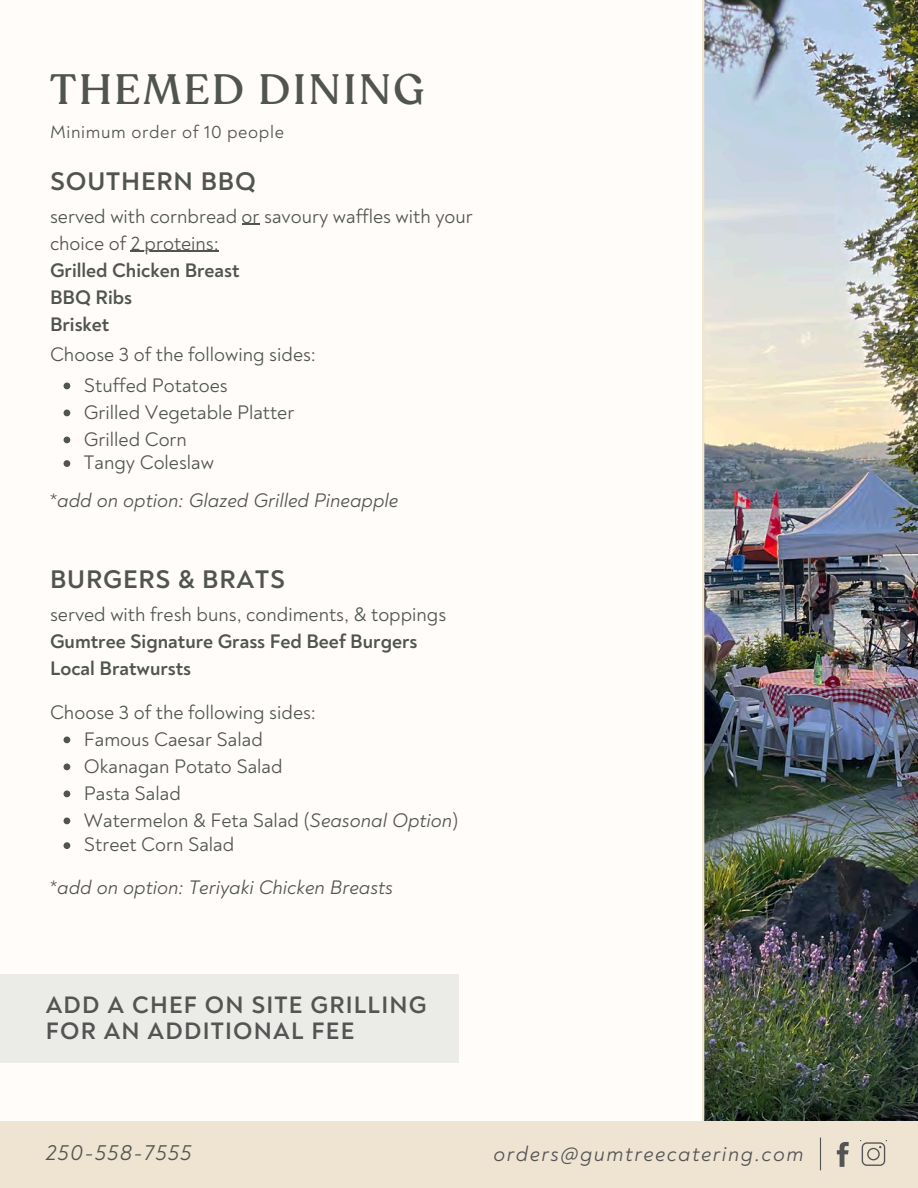
<style>
.page{position:relative;width:918px;height:1188px;background:#fffcf9}
.page>*{position:absolute;margin:0;border:0;box-sizing:border-box;transform-origin:0 0}
.t1{font:500 42.45px "Recoleta Alt";letter-spacing:.065em;color:#50554f}
.t2{font:700 25.95px "Noah";letter-spacing:.035em;color:#50554f}
.t3{font:700 24.3px/26.1px "Noah";letter-spacing:.05em;color:#545454}
.t4{font:italic 22.35px "Noah";letter-spacing:.07em;color:#50554f}
.t5{font:italic 21.45px "Noah";letter-spacing:.07em;color:#545454}
.t6{font:19.95px/27px "Noah";color:#50554f}
.t7{font:700 19.95px/27px "Noah";color:#50554f}
.t8{font:italic 19.95px "Noah";color:#50554f}
.t9{font:18.3px "Noah";letter-spacing:.035em;color:#50554f}
.s1{font-style:normal}
.s2{font-style:italic}
</style>
<div class="page">
<img style="left:702px;top:0;width:216px;height:1121px">
<div style="left:0;top:974px;width:459px;height:89px;background:#ebece7"></div>
<div style="left:0;top:1121px;width:918px;height:67px;background:#efe3d2"></div>
<svg style="left:837px;top:1142px;width:11px;height:25px"></svg>
<svg style="left:861px;top:1141px;width:26px;height:26px"></svg>
<hr style="left:820px;top:1138px;width:1px;height:32px;background:#545454">
<svg style="left:64px;top:737px;width:6px;height:6px"></svg>
<svg style="left:64px;top:764px;width:6px;height:6px"></svg>
<svg style="left:64px;top:791px;width:6px;height:6px"></svg>
<svg style="left:64px;top:818px;width:6px;height:6px"></svg>
<svg style="left:64px;top:842px;width:6px;height:7px"></svg>
<svg style="left:242px;top:224px;width:18px;height:1px"></svg>
<hr style="left:131px;top:251px;width:88px;height:1px;background:#50554f">
<svg style="left:64px;top:383px;width:6px;height:6px"></svg>
<svg style="left:64px;top:410px;width:6px;height:6px"></svg>
<svg style="left:64px;top:437px;width:6px;height:6px"></svg>
<svg style="left:64px;top:460px;width:6px;height:7px"></svg>
<h1 class="t1" style="left:50px;top:61px;width:376px">THEMED DINING</h1>
<p class="t9" style="left:50px;top:121px;width:235px">Minimum order of 10 people</p>
<h2 class="t2" style="left:50px;top:166px;width:207px">SOUTHERN BBQ</h2>
<p class="t6" style="left:50px;top:203px;width:424px">served with cornbread or savoury waffles with your choice of 2 proteins:</p>
<p class="t7" style="left:50px;top:257px;width:191px">Grilled Chicken Breast<br>BBQ Ribs<br>Brisket</p>
<p class="t6" style="left:50px;top:341px;width:268px">Choose 3 of the following sides:</p>
<p class="t6" style="left:84px;top:372px;width:145px">Stuffed Potatoes</p>
<p class="t6" style="left:84px;top:399px;width:212px">Grilled Vegetable Platter</p>
<p class="t6" style="left:84px;top:426px;width:105px">Grilled Corn</p>
<p class="t6" style="left:84px;top:449px;width:132px">Tangy Coleslaw</p>
<p class="t8" style="left:50px;top:489px;width:350px"><span class="s1">*</span>add on option: Glazed Grilled Pineapple</p>
<p class="t2" style="left:50px;top:563px;width:236px">BURGERS &amp; BRATS</p>
<h2 class="t6" style="left:50px;top:601px;width:398px">served with fresh buns, condiments, &amp; toppings</h2>
<p class="t7" style="left:50px;top:628px;width:369px">Gumtree Signature Grass Fed Beef Burgers</p>
<p class="t7" style="left:50px;top:655px;width:143px">Local Bratwursts</p>
<p class="t6" style="left:50px;top:699px;width:268px">Choose 3 of the following sides:</p>
<p class="t6" style="left:84px;top:726px;width:180px">Famous Caesar Salad</p>
<p class="t6" style="left:84px;top:753px;width:200px">Okanagan Potato Salad</p>
<p class="t6" style="left:84px;top:780px;width:98px">Pasta Salad</p>
<p class="t6" style="left:84px;top:807px;width:376px">Watermelon &amp; Feta Salad (<span class="s2">Seasonal Option</span>)</p>
<p class="t6" style="left:84px;top:832px;width:152px">Street Corn Salad</p>
<p class="t8" style="left:50px;top:875px;width:345px"><span class="s1">*</span>add on option: Teriyaki Chicken Breasts</p>
<h2 class="t3" style="left:46px;top:992px;width:382px">ADD A CHEF ON SITE GRILLING<br>FOR AN ADDITIONAL FEE</h2>
<p class="t4" style="left:46px;top:1139px;width:147px">250-558-7555</p>
<p class="t5" style="left:493px;top:1141px;width:312px">orders@gumtreecatering.com</p>
</div>
